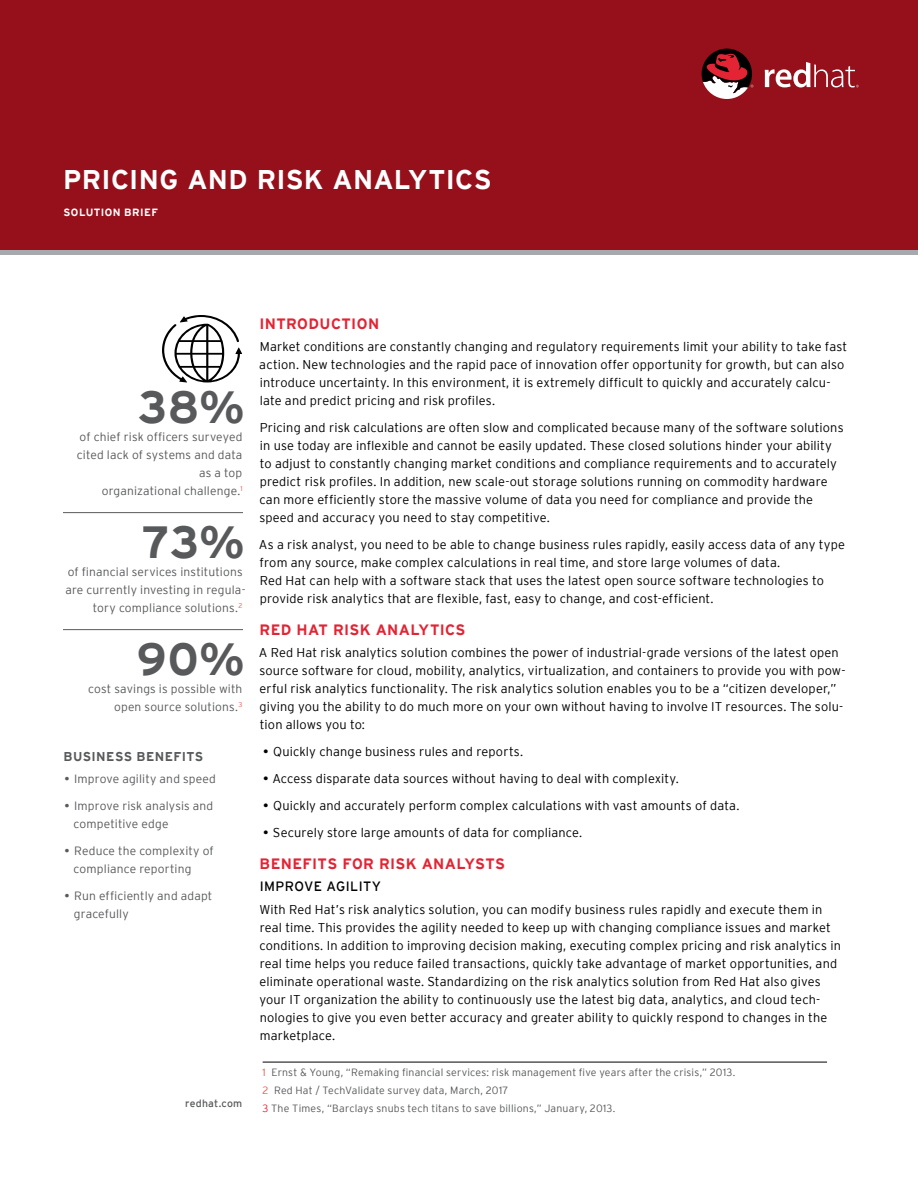
<style>
.page{position:relative;width:918px;height:1188px;background:#fff}
.page>*{position:absolute;margin:0;border:0;box-sizing:border-box;transform-origin:0 0}
.t1{font:700 45px "Interstate";color:#58595b}
.t2{font:700 27px "Interstate";letter-spacing:.01em;color:#fff}
.t3{font:700 15px "Interstate";letter-spacing:.025em;color:#e22434}
.t4{font:13.5px "Interstate";letter-spacing:.03em;color:#000}
.t5{font:300 12.75px/18px "Interstate";letter-spacing:.01em;color:#000}
.t6{font:700 12.75px "Interstate";letter-spacing:.03em;color:#58595b}
.t7{font:300 12px/18px "Interstate";letter-spacing:.015em;color:#58595b}
.t8{font:300 10.5px/18px "Interstate";letter-spacing:.02em;color:#58595b}
.t9{font:700 10.5px "Interstate";letter-spacing:.04em;color:#fff}
.t10{font:10.5px "Interstate";letter-spacing:.02em;color:#58595b}
.s1{font-weight:400}
.s2{color:#e75c50}
.s3{color:#e22434}
</style>
<div class="page">
<div style="left:0;top:0;width:918px;height:252px;background:#96101b"></div>
<svg style="left:162px;top:315px;width:80px;height:67px"></svg>
<hr style="left:63px;top:512px;width:180px;height:1px;background:#58595b">
<hr style="left:63px;top:629px;width:180px;height:1px;background:#58595b">
<hr style="left:263px;top:1062px;width:564px;height:1px;background:#000">
<svg style="left:765px;top:62px;width:94px;height:25px"></svg>
<svg style="left:702px;top:49px;width:51px;height:50px"></svg>
<div style="left:0;top:250px;width:918px;height:5px;background:#a7a9ac"></div>
<h2 class="t2" style="left:63px;top:164px;width:430px">PRICING AND RISK ANALYTICS</h2>
<p class="t9" style="left:64px;top:206px;width:96px">SOLUTION BRIEF</p>
<h1 class="t1" style="left:138px;top:382px;width:108px">38%</h1>
<p class="t7" style="left:77px;top:446px;width:167px;text-align:right">cited lack of systems and data as a top<br>organizational challenge.<sup>1</sup></p>
<p class="t7" style="left:80px;top:428px;width:164px">of chief risk officers surveyed</p>
<h1 class="t1" style="left:142px;top:517px;width:105px">73%</h1>
<p class="t7" style="left:65px;top:581px;width:182px;text-align:right">are currently investing in regula&shy;tory compliance solutions.<sup>2</sup></p>
<p class="t7" style="left:68px;top:563px;width:176px">of financial services institutions</p>
<h1 class="t1" style="left:137px;top:634px;width:109px">90%</h1>
<p class="t7" style="left:114px;top:698px;width:130px">open source solutions.<sup>3</sup></p>
<p class="t6" style="left:64px;top:749px;width:141px">BUSINESS BENEFITS</p>
<p class="t7" style="left:64px;top:770px;width:153px"><span class="s1">•</span> Improve agility and speed</p>
<p class="t7" style="left:74px;top:797px;width:141px;text-indent:-9px"><span class="s1">•</span> Improve risk analysis and competitive edge</p>
<p class="t7" style="left:74px;top:842px;width:142px;text-indent:-9px"><span class="s1">•</span> Reduce the complexity of compliance reporting</p>
<p class="t7" style="left:74px;top:887px;width:140px;text-indent:-9px"><span class="s1">•</span> Run efficiently and adapt gracefully</p>
<p class="t7" style="left:88px;top:680px;width:156px">cost savings is possible with</p>
<p class="t10" style="left:185px;top:1097px;width:59px">redhat.com</p>
<p class="t3" style="left:259px;top:315px;width:121px">INTRODUCTION</p>
<p class="t5" style="left:259px;top:337px;width:589px">Market conditions are constantly changing and regulatory requirements limit your ability to take fast action. New technologies and the rapid pace of innovation offer opportunity for growth, but can also introduce uncertainty. In this environment, it is extremely difficult to quickly and accurately calcu&shy;late and predict pricing and risk profiles.</p>
<p class="t5" style="left:259px;top:418px;width:586px">Pricing and risk calculations are often slow and complicated because many of the software solutions in use today are inflexible and cannot be easily updated. These closed solutions hinder your ability to adjust to constantly changing market conditions and compliance requirements and to accurately predict risk profiles. In addition, new scale-out storage solutions running on commodity hardware can more efficiently store the massive volume of data you need for compliance and provide the speed and accuracy you need to stay competitive.</p>
<p class="t5" style="left:259px;top:535px;width:588px">As a risk analyst, you need to be able to change business rules rapidly, easily access data of any type from any source, make complex calculations in real time, and store large volumes of data.<br>Red Hat can help with a software stack that uses the latest open source software technologies to provide risk analytics that are flexible, fast, easy to change, and cost-efficient.</p>
<p class="t3" style="left:260px;top:621px;width:207px">RED HAT RISK ANALYTICS</p>
<p class="t5" style="left:259px;top:643px;width:588px">A Red Hat risk analytics solution combines the power of industrial-grade versions of the latest open source software for cloud, mobility, analytics, virtualization, and containers to provide you with pow&shy;erful risk analytics functionality. The risk analytics solution enables you to be a “citizen developer,” giving you the ability to do much more on your own without having to involve IT resources. The solu&shy;tion allows you to:</p>
<p class="t5" style="left:263px;top:742px;width:262px"><span class="s1">•</span> Quickly change business rules and reports.</p>
<p class="t5" style="left:263px;top:769px;width:417px"><span class="s1">•</span> Access disparate data sources without having to deal with complexity.</p>
<p class="t5" style="left:263px;top:796px;width:478px"><span class="s1">•</span> Quickly and accurately perform complex calculations with vast amounts of data.</p>
<p class="t5" style="left:263px;top:823px;width:320px"><span class="s1">•</span> Securely store large amounts of data for compliance.</p>
<p class="t3" style="left:260px;top:855px;width:247px">BENEFITS FOR RISK ANALYSTS</p>
<p class="t4" style="left:260px;top:879px;width:123px">IMPROVE AGILITY</p>
<p class="t5" style="left:259px;top:900px;width:583px">With Red Hat’s risk analytics solution, you can modify business rules rapidly and execute them in real time. This provides the agility needed to keep up with changing compliance issues and market conditions. In addition to improving decision making, executing complex pricing and risk analytics in real time helps you reduce failed transactions, quickly take advantage of market opportunities, and eliminate operational waste. Standardizing on the risk analytics solution from Red Hat also gives your IT organization the ability to continuously use the latest big data, analytics, and cloud tech&shy;nologies to give you even better accuracy and greater ability to quickly respond to changes in the marketplace.</p>
<p class="t8" style="left:263px;top:1063px;width:474px"><span class="s2">1</span> Ernst &amp; Young, “Remaking financial services: risk management five years after the crisis,” 2013.<br><span class="s2">2</span> Red Hat / TechValidate survey data, March, 2017<br><span class="s3">3</span> The Times, “Barclays snubs tech titans to save billions,” January, 2013.</p>
</div>
